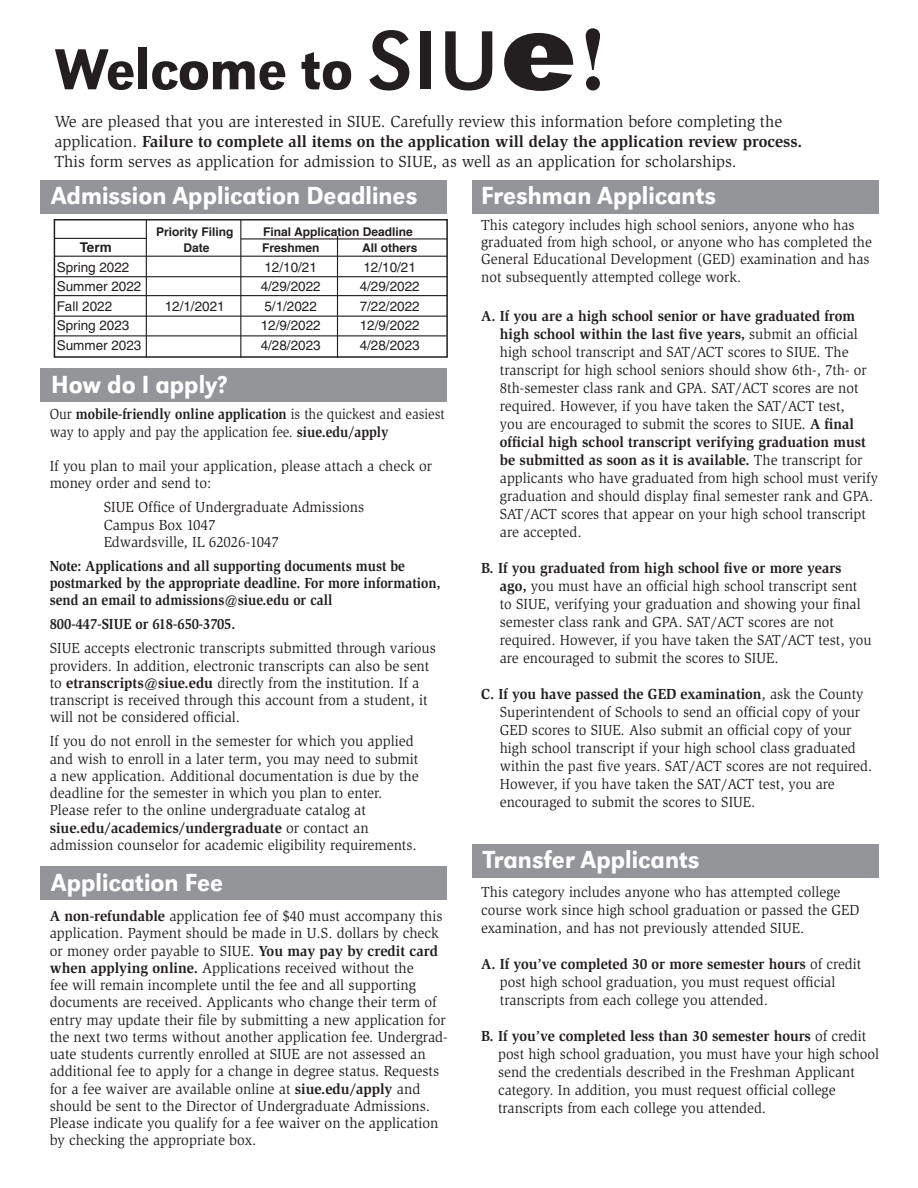
<style>
.page{position:relative;width:918px;height:1188px;background:#fff}
.page>*{position:absolute;margin:0;border:0;box-sizing:border-box;transform-origin:0 0}
.t1{font:500 condensed 60px "URW Grotesk TW01";letter-spacing:-.01em;color:#231f20}
.t2{font:500 25.5px "URW Grotesk T";color:#fff;scale:.95 1}
.t3{font:16.5px "Slimbach";color:#231f20}
.t4{font:700 16.5px "Slimbach";color:#231f20}
.t5{font:15px/18px "Slimbach";color:#231f20;scale:.95 1}
.t6{font:15px/17.2px "Slimbach";color:#231f20;scale:.96 1}
.t7{font:700 15px/17.2px "Slimbach";color:#231f20;scale:.9 1}
.t8{font:15px/17.2px "Slimbach";color:#231f20;scale:.9 1}
.t9{font:13.5px "Helvetica";color:#231f20}
.t10{font:700 13.5px "Helvetica";color:#231f20}
.t11{font:700 12px "Helvetica";color:#231f20}
.s1{font-family:"URW Grotesk T";font-weight:400;font-stretch:normal;font-size:87px}
.s2{font-family:"Rockwell";font-weight:800;font-stretch:normal;font-size:115.5px}
.s3{font-family:"Times New Roman";font-weight:700;font-stretch:normal;font-size:90px}
.s4{font-weight:400}
.s5{font-weight:700}
</style>
<div class="page">
<div style="left:472px;top:180px;width:407px;height:34px;background:#939598"></div>
<div style="left:40px;top:368px;width:407px;height:33px;background:#939598"></div>
<div style="left:40px;top:180px;width:407px;height:34px;background:#939598"></div>
<div style="left:54px;top:219px;width:394px;height:139px;border:2px solid #231f20"></div>
<hr style="left:146px;top:219px;width:1px;height:139px;background:#231f20">
<hr style="left:240px;top:219px;width:1px;height:139px;background:#231f20">
<hr style="left:54px;top:238px;width:92px;height:1px;background:#231f20">
<hr style="left:241px;top:238px;width:206px;height:2px;background:#231f20">
<hr style="left:337px;top:236px;width:1px;height:122px;background:#231f20">
<hr style="left:54px;top:256px;width:393px;height:1px;background:#231f20">
<hr style="left:54px;top:276px;width:393px;height:1px;background:#231f20">
<hr style="left:54px;top:295px;width:393px;height:1px;background:#231f20">
<hr style="left:54px;top:316px;width:393px;height:1px;background:#231f20">
<div style="left:40px;top:867px;width:407px;height:33px;background:#939598"></div>
<div style="left:472px;top:844px;width:407px;height:34px;background:#939598"></div>
<hr style="left:54px;top:335px;width:393px;height:1px;background:#231f20">
<p class="t1" style="left:54px;top:35px;width:555px">Welcome to <span class="s1">SIU</span><span class="s2">e</span><span class="s3">!</span></p>
<p class="t3" style="left:54px;top:112px;width:729px">We are pleased that you are interested in SIUE. Carefully review this information before completing the</p>
<p class="t4" style="left:54px;top:132px;width:749px"><span class="s4">application.</span> Failure to complete all items on the application will delay the application review process.</p>
<p class="t3" style="left:54px;top:152px;width:684px">This form serves as application for admission to SIUE, as well as an application for scholarships.</p>
<p class="t2" style="left:51px;top:181px;width:387px">Admission Application Deadlines</p>
<p class="t2" style="left:481px;top:181px;width:249px">Freshman Applicants</p>
<p class="t11" style="left:156px;top:222px;width:79px">Priority Filing</p>
<p class="t11" style="left:263px;top:222px;width:151px">Final Application Deadline</p>
<p class="t10" style="left:80px;top:237px;width:34px">Term</p>
<p class="t11" style="left:183px;top:238px;width:28px">Date</p>
<p class="t11" style="left:262px;top:238px;width:59px">Freshmen</p>
<p class="t11" style="left:362px;top:238px;width:57px">All others</p>
<p class="t9" style="left:57px;top:259px;width:74px">Spring 2022</p>
<p class="t9" style="left:264px;top:259px;width:54px">12/10/21</p>
<p class="t9" style="left:363px;top:259px;width:54px">12/10/21</p>
<p class="t9" style="left:57px;top:279px;width:86px">Summer 2022</p>
<p class="t9" style="left:261px;top:279px;width:62px">4/29/2022</p>
<p class="t9" style="left:360px;top:279px;width:62px">4/29/2022</p>
<p class="t9" style="left:57px;top:298px;width:57px">Fall 2022</p>
<p class="t9" style="left:165px;top:298px;width:62px">12/1/2021</p>
<p class="t9" style="left:264px;top:298px;width:54px">5/1/2022</p>
<p class="t9" style="left:360px;top:298px;width:62px">7/22/2022</p>
<p class="t9" style="left:57px;top:318px;width:74px">Spring 2023</p>
<p class="t9" style="left:261px;top:318px;width:62px">12/9/2022</p>
<p class="t9" style="left:360px;top:318px;width:62px">12/9/2022</p>
<p class="t9" style="left:57px;top:337px;width:86px">Summer 2023</p>
<p class="t9" style="left:261px;top:337px;width:62px">4/28/2023</p>
<p class="t9" style="left:360px;top:337px;width:62px">4/28/2023</p>
<p class="t2" style="left:51px;top:370px;width:187px">How do I apply?</p>
<p class="t8" style="left:50px;top:406px;width:440px">Our <span class="s5">mobile-friendly online application</span> is the quickest and easiest way to apply and pay the application fee. <span class="s5">siue.edu/apply</span></p>
<p class="t6" style="left:50px;top:457px;width:400px">If you plan to mail your application, please attach a check or money order and send to:</p>
<p class="t6" style="left:104px;top:499px;width:273px">SIUE Office of Undergraduate Admissions</p>
<p class="t6" style="left:104px;top:516px;width:118px">Campus Box 1047</p>
<p class="t6" style="left:104px;top:533px;width:184px">Edwardsville, IL 62026-1047</p>
<p class="t7" style="left:50px;top:557px;width:396px">Note: Applications and all supporting documents must be</p>
<p class="t7" style="left:50px;top:574px;width:436px">postmarked by the appropriate deadline. For more information, send an email to admissions@siue.edu or call</p>
<p class="t7" style="left:50px;top:616px;width:208px">800-447-SIUE or 618-650-3705.</p>
<p class="t6" style="left:50px;top:640px;width:404px">SIUE accepts electronic transcripts submitted through various providers. In addition, electronic transcripts can also be sent to <span class="s5">etranscripts@siue.edu</span> directly from the institution. If a transcript is received through this account from a student, it will not be considered official.</p>
<p class="t6" style="left:50px;top:733px;width:386px">If you do not enroll in the semester for which you applied and wish to enroll in a later term, you may need to submit a new application. Additional documentation is due by the deadline for the semester in which you plan to enter.<br>Please refer to the online undergraduate catalog at <span class="s5">siue.edu/academics/undergraduate</span> or contact an admission counselor for academic eligibility requirements.</p>
<p class="t2" style="left:51px;top:868px;width:183px">Application Fee</p>
<p class="t6" style="left:50px;top:907px;width:411px"><span class="s5">A non-refundable</span> application fee of $40 must accompany this application. Payment should be made in U.S. dollars by check or money order payable to SIUE. <span class="s5">You may pay by credit card when applying online.</span> Applications received without the</p>
<p class="t6" style="left:50px;top:976px;width:416px">fee will remain incomplete until the fee and all supporting documents are received. Applicants who change their term of entry may update their file by submitting a new application for the next two terms without another application fee. Undergrad&shy;uate students currently enrolled at SIUE are not assessed an additional fee to apply for a change in degree status. Requests for a fee waiver are available online at <span class="s5">siue.edu/apply</span> and should be sent to the Director of Undergraduate Admissions.<br>Please indicate you qualify for a fee waiver on the application by checking the appropriate box.</p>
<p class="t5" style="left:481px;top:216px;width:413px;line-height:17.2px">This category includes high school seniors, anyone who has graduated from high school, or anyone who has completed the General Educational Development (GED) examination and has not subsequently attempted college work.</p>
<p class="t5" style="left:500px;top:307px;width:400px;text-indent:-19px"><span class="s5">A. If you are a high school senior or have graduated from high school within the last five years,</span> submit an official high school transcript and SAT/ACT scores to SIUE. The transcript for high school seniors should show 6th-, 7th- or 8th-semester class rank and GPA. SAT/ACT scores are not required. However, if you have taken the SAT/ACT test,<br>you are encouraged to submit the scores to SIUE. <span class="s5">A final official high school transcript verifying graduation must be submitted as soon as it is available.</span> The transcript for applicants who have graduated from high school must verify graduation and should display final semester rank and GPA.<br>SAT/ACT scores that appear on your high school transcript are accepted.</p>
<p class="t5" style="left:500px;top:559px;width:393px;text-indent:-19px"><span class="s5">B. If you graduated from high school five or more years ago,</span> you must have an official high school transcript sent to SIUE, verifying your graduation and showing your final semester class rank and GPA. SAT/ACT scores are not required. However, if you have taken the SAT/ACT test, you are encouraged to submit the scores to SIUE.</p>
<p class="t5" style="left:500px;top:685px;width:394px;text-indent:-19px"><span class="s5">C. If you have passed the GED examination</span>, ask the County Superintendent of Schools to send an official copy of your GED scores to SIUE. Also submit an official copy of your high school transcript if your high school class graduated within the past five years. SAT/ACT scores are not required.<br>However, if you have taken the SAT/ACT test, you are encouraged to submit the scores to SIUE.</p>
<p class="t2" style="left:483px;top:845px;width:229px">Transfer Applicants</p>
<p class="t5" style="left:481px;top:883px;width:400px">This category includes anyone who has attempted college course work since high school graduation or passed the GED examination, and has not previously attended SIUE.</p>
<p class="t5" style="left:500px;top:955px;width:382px;text-indent:-19px"><span class="s5">A. If you’ve completed 30 or more semester hours</span> of credit post high school graduation, you must request official transcripts from each college you attended.</p>
<p class="t5" style="left:498px;top:1027px;width:403px;text-indent:-17px"><span class="s5">B. If you’ve completed less than 30 semester hours</span> of credit post high school graduation, you must have your high school send the credentials described in the Freshman Applicant category. In addition, you must request official college transcripts from each college you attended.</p>
</div>
